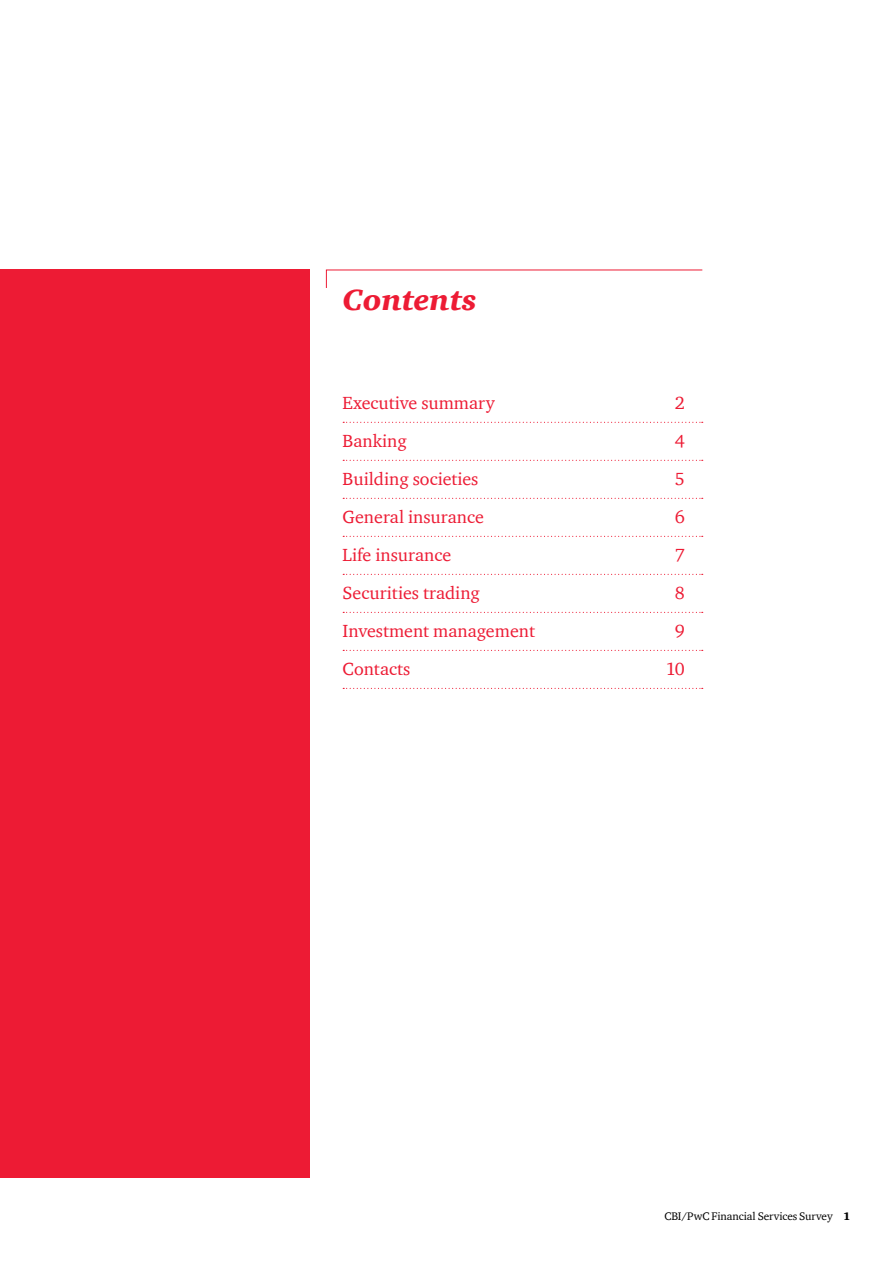
<style>
.page{position:relative;width:893px;height:1263px;background:#fff}
.page>*{position:absolute;margin:0;border:0;box-sizing:border-box;transform-origin:0 0}
.t1{font:italic 900 30px "ITC Charter Com";color:#ed1b34}
.t2{font:18px "ITC Charter Com";color:#ed1b34}
.t3{font:11.25px "ITC Charter Com";letter-spacing:-.005em;color:#000}
.s1{font-weight:900}
</style>
<div class="page">
<svg style="left:326px;top:269px;width:377px;height:19px"></svg>
<svg style="left:343px;top:422px;width:360px;height:1px"></svg>
<svg style="left:343px;top:460px;width:360px;height:1px"></svg>
<svg style="left:343px;top:498px;width:360px;height:1px"></svg>
<svg style="left:343px;top:536px;width:360px;height:1px"></svg>
<svg style="left:343px;top:574px;width:360px;height:1px"></svg>
<svg style="left:343px;top:612px;width:360px;height:1px"></svg>
<svg style="left:343px;top:650px;width:360px;height:1px"></svg>
<svg style="left:343px;top:688px;width:360px;height:1px"></svg>
<div style="left:0;top:270px;width:309px;height:908px;background:#ed1b34"></div>
<h1 class="t1" style="left:343px;top:282px;width:136px">Contents</h1>
<p class="t2" style="left:343px;top:392px;width:153px">Executive summary</p>
<p class="t2" style="left:675px;top:392px;width:12px">2</p>
<p class="t2" style="left:343px;top:430px;width:66px">Banking</p>
<p class="t2" style="left:675px;top:430px;width:12px">4</p>
<p class="t2" style="left:343px;top:468px;width:137px">Building societies</p>
<p class="t2" style="left:675px;top:468px;width:12px">5</p>
<p class="t2" style="left:343px;top:506px;width:143px">General insurance</p>
<p class="t2" style="left:675px;top:506px;width:12px">6</p>
<p class="t2" style="left:343px;top:544px;width:110px">Life insurance</p>
<p class="t2" style="left:675px;top:544px;width:12px">7</p>
<p class="t2" style="left:343px;top:582px;width:139px">Securities trading</p>
<p class="t2" style="left:675px;top:582px;width:12px">8</p>
<p class="t2" style="left:343px;top:620px;width:194px">Investment management</p>
<p class="t2" style="left:675px;top:620px;width:12px">9</p>
<p class="t2" style="left:343px;top:658px;width:69px">Contacts</p>
<p class="t2" style="left:666px;top:658px;width:21px">10</p>
<p class="t3" style="left:664px;top:1209px;width:188px">CBI/PwC Financial Services Survey <span class="s1">1</span></p>
</div>
